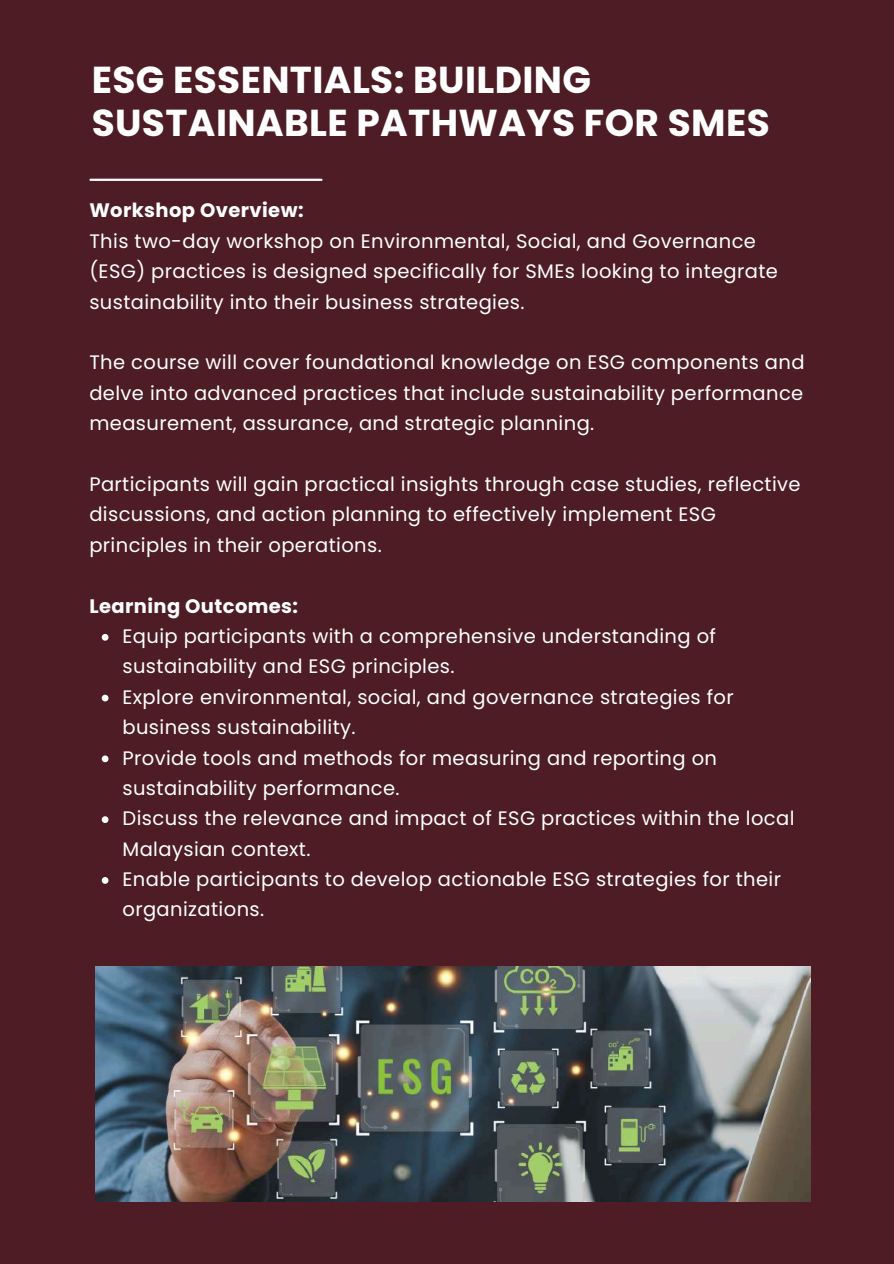
<style>
.page{position:relative;width:894px;height:1264px;background:#fff}
.page>*{position:absolute;margin:0;border:0;box-sizing:border-box;transform-origin:0 0}
.t1{font:700 37.5px/42.8px "Poppins";letter-spacing:.01em;color:#fff}
.t2{font:19.5px/30.3px "Poppins";letter-spacing:.02em;color:#fff}
.t3{font:700 19.5px "Poppins";letter-spacing:.02em;color:#fff}
</style>
<div class="page">
<div style="left:0;top:0;width:893px;height:1263px;background:#4d1c25"></div>
<hr style="left:90px;top:179px;width:231px;height:2px;background:#fff">
<svg style="left:102px;top:634px;width:6px;height:6px"></svg>
<svg style="left:102px;top:694px;width:6px;height:7px"></svg>
<svg style="left:102px;top:755px;width:6px;height:7px"></svg>
<svg style="left:102px;top:816px;width:6px;height:7px"></svg>
<svg style="left:102px;top:877px;width:6px;height:6px"></svg>
<img style="left:95px;top:966px;width:715px;height:235px">
<h1 class="t1" style="left:92px;top:59px;width:679px">ESG ESSENTIALS: BUILDING<br>SUSTAINABLE PATHWAYS FOR SMES</h1>
<p class="t3" style="left:89px;top:197px;width:216px">Workshop Overview:</p>
<p class="t2" style="left:89px;top:226px;width:690px">This two-day workshop on Environmental, Social, and Governance (ESG) practices is designed specifically for SMEs looking to integrate sustainability into their business strategies.</p>
<p class="t2" style="left:89px;top:347px;width:716px;text-align:justify">The course will cover foundational knowledge on ESG components and delve into advanced practices that include sustainability performance measurement, assurance, and strategic planning.</p>
<p class="t2" style="left:89px;top:469px;width:712px">Participants will gain practical insights through case studies, reflective discussions, and action planning to effectively implement ESG principles in their operations.</p>
<p class="t3" style="left:89px;top:592px;width:210px">Learning Outcomes:</p>
<p class="t2" style="left:122px;top:621px;width:673px">Equip participants with a comprehensive understanding of sustainability and ESG principles.<br>Explore environmental, social, and governance strategies for business sustainability.<br>Provide tools and methods for measuring and reporting on sustainability performance.<br>Discuss the relevance and impact of ESG practices within the local Malaysian context.<br>Enable participants to develop actionable ESG strategies for their organizations.</p>
</div>
